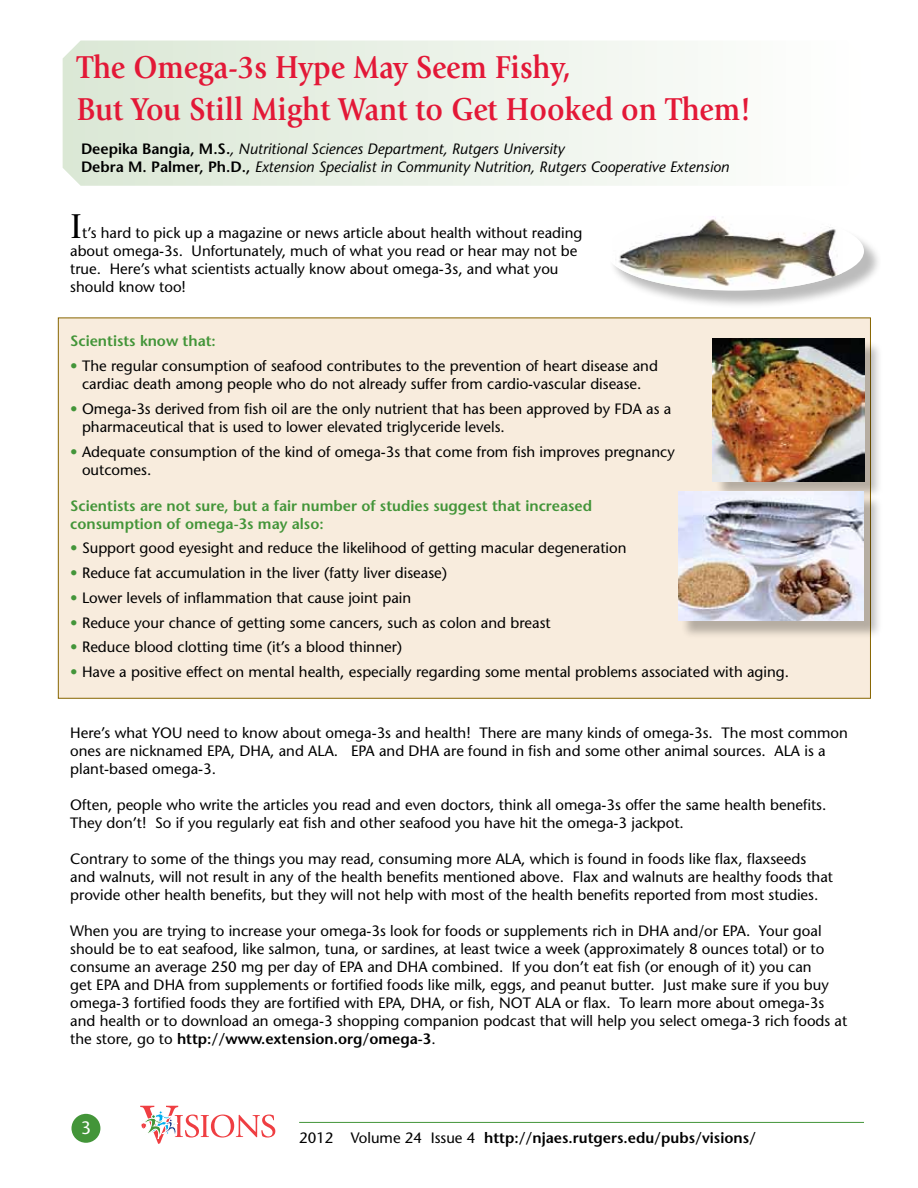
<style>
.page{position:relative;width:918px;height:1188px;background:#fff}
.page>*{position:absolute;margin:0;border:0;box-sizing:border-box;transform-origin:0 0}
.t1{font:36px "Giovanni";color:#000}
.t2{font:700 33px/42px "Giovanni";color:#e31837;scale:.9 1}
.t3{font:18px "Stone Sans";color:#fff}
.t4{font:15px/18px "Stone Sans";color:#000}
.t5{font:italic 15px/18px "Stone Sans";color:#000}
.t6{font:600 15px/18px "Stone Sans";color:#439539}
.t7{font:600 15px "Stone Sans";color:#000}
.s1{font-weight:600;font-style:normal}
.s2{color:#439539}
.s3{font-weight:600}
.s4{font-weight:400}
</style>
<div class="page">
<div style="left:71px;top:1114px;width:29px;height:29px;background:#439539;border-radius:50%"></div>
<svg style="left:140px;top:1106px;width:135px;height:38px"></svg>
<hr style="left:299px;top:1122px;width:565px;height:1px;background:#439539">
<div style="left:58px;top:318px;width:813px;height:381px;background:#f8ecdd;border:1px solid #876500"></div>
<svg style="left:63px;top:40px;width:622px;height:146px"></svg>
<div style="left:609px;top:214px;width:274px;height:95px;background:#000;opacity:.27"></div>
<div style="left:606px;top:212px;width:258px;height:79px;background:#fff;border-radius:50%"></div>
<img style="left:613px;top:216px;width:229px;height:73px">
<div style="left:715px;top:340px;width:168px;height:160px;background:#000;opacity:.27"></div>
<img style="left:713px;top:338px;width:151px;height:143px">
<div style="left:680px;top:494px;width:203px;height:146px;background:#000;opacity:.27"></div>
<img style="left:678px;top:492px;width:186px;height:129px">
<h2 class="t2" style="left:77px;top:46px;width:751px">The Omega-3s Hype May Seem Fishy,<br>But You Still Might Want to Get Hooked on Them!</h2>
<p class="t5" style="left:81px;top:139px;width:650px"><span class="s1">Deepika Bangia, M.S.</span>, Nutritional Sciences Department, Rutgers University<br><span class="s1">Debra M. Palmer, Ph.D.,</span> Extension Specialist in Community Nutrition, Rutgers Cooperative Extension</p>
<h1 class="t1" style="left:70px;top:206px;width:13px">I</h1>
<p class="t4" style="left:70px;top:224px;width:514px;text-indent:12px">t’s hard to pick up a magazine or news article about health without reading about omega-3s. Unfortunately, much of what you read or hear may not be true. Here’s what scientists actually know about omega-3s, and what you should know too!</p>
<p class="t6" style="left:70px;top:332px;width:147px">Scientists know that:</p>
<p class="t4" style="left:70px;top:357px;width:589px;text-align:center"><span class="s2">•</span> The regular consumption of seafood contributes to the prevention of heart disease and cardiac death among people who do not already suffer from cardio-vascular disease.</p>
<p class="t4" style="left:82px;top:399px;width:591px;text-indent:-12px"><span class="s2">•</span> Omega-3s derived from fish oil are the only nutrient that has been approved by FDA as a pharmaceutical that is used to lower elevated triglyceride levels.</p>
<p class="t4" style="left:82px;top:442px;width:594px;text-indent:-12px"><span class="s2">•</span> Adequate consumption of the kind of omega-3s that come from fish improves pregnancy outcomes.</p>
<p class="t6" style="left:70px;top:496px;width:523px">Scientists are not sure, but a fair number of studies suggest that increased consumption of omega-3s may also:</p>
<p class="t4" style="left:70px;top:539px;width:558px"><span class="s2">•</span> Support good eyesight and reduce the likelihood of getting macular degeneration</p>
<p class="t4" style="left:70px;top:564px;width:378px"><span class="s2">•</span> Reduce fat accumulation in the liver (fatty liver disease)</p>
<p class="t4" style="left:70px;top:588px;width:342px"><span class="s2">•</span> Lower levels of inflammation that cause joint pain</p>
<p class="t4" style="left:70px;top:613px;width:482px"><span class="s2">•</span> Reduce your chance of getting some cancers, such as colon and breast</p>
<p class="t4" style="left:70px;top:638px;width:334px"><span class="s2">•</span> Reduce blood clotting time (it’s a blood thinner)</p>
<p class="t4" style="left:70px;top:663px;width:720px"><span class="s2">•</span> Have a positive effect on mental health, especially regarding some mental problems associated with aging.</p>
<p class="t4" style="left:70px;top:723px;width:779px">Here’s what YOU need to know about omega-3s and health! There are many kinds of omega-3s. The most common ones are nicknamed EPA, DHA, and ALA. EPA and DHA are found in fish and some other animal sources. ALA is a plant-based omega-3.</p>
<p class="t4" style="left:70px;top:795px;width:758px">Often, people who write the articles you read and even doctors, think all omega-3s offer the same health benefits.<br>They don’t! So if you regularly eat fish and other seafood you have hit the omega-3 jackpot.</p>
<p class="t4" style="left:70px;top:849px;width:764px">Contrary to some of the things you may read, consuming more ALA, which is found in foods like flax, flaxseeds and walnuts, will not result in any of the health benefits mentioned above. Flax and walnuts are healthy foods that provide other health benefits, but they will not help with most of the health benefits reported from most studies.</p>
<p class="t4" style="left:70px;top:921px;width:779px">When you are trying to increase your omega-3s look for foods or supplements rich in DHA and/or EPA. Your goal should be to eat seafood, like salmon, tuna, or sardines, at least twice a week (approximately 8 ounces total) or to consume an average 250 mg per day of EPA and DHA combined. If you don’t eat fish (or enough of it) you can<br>get EPA and DHA from supplements or fortified foods like milk, eggs, and peanut butter. Just make sure if you buy omega-3 fortified foods they are fortified with EPA, DHA, or fish, NOT ALA or flax. To learn more about omega-3s and health or to download an omega-3 shopping companion podcast that will help you select omega-3 rich foods at the store, go to <span class="s3">http://www.extension.org/omega-3</span>.</p>
<p class="t3" style="left:81px;top:1117px;width:12px">3</p>
<p class="t7" style="left:299px;top:1128px;width:458px"><span class="s4">2012 Volume 24 Issue 4</span> http://njaes.rutgers.edu/pubs/visions/</p>
</div>
